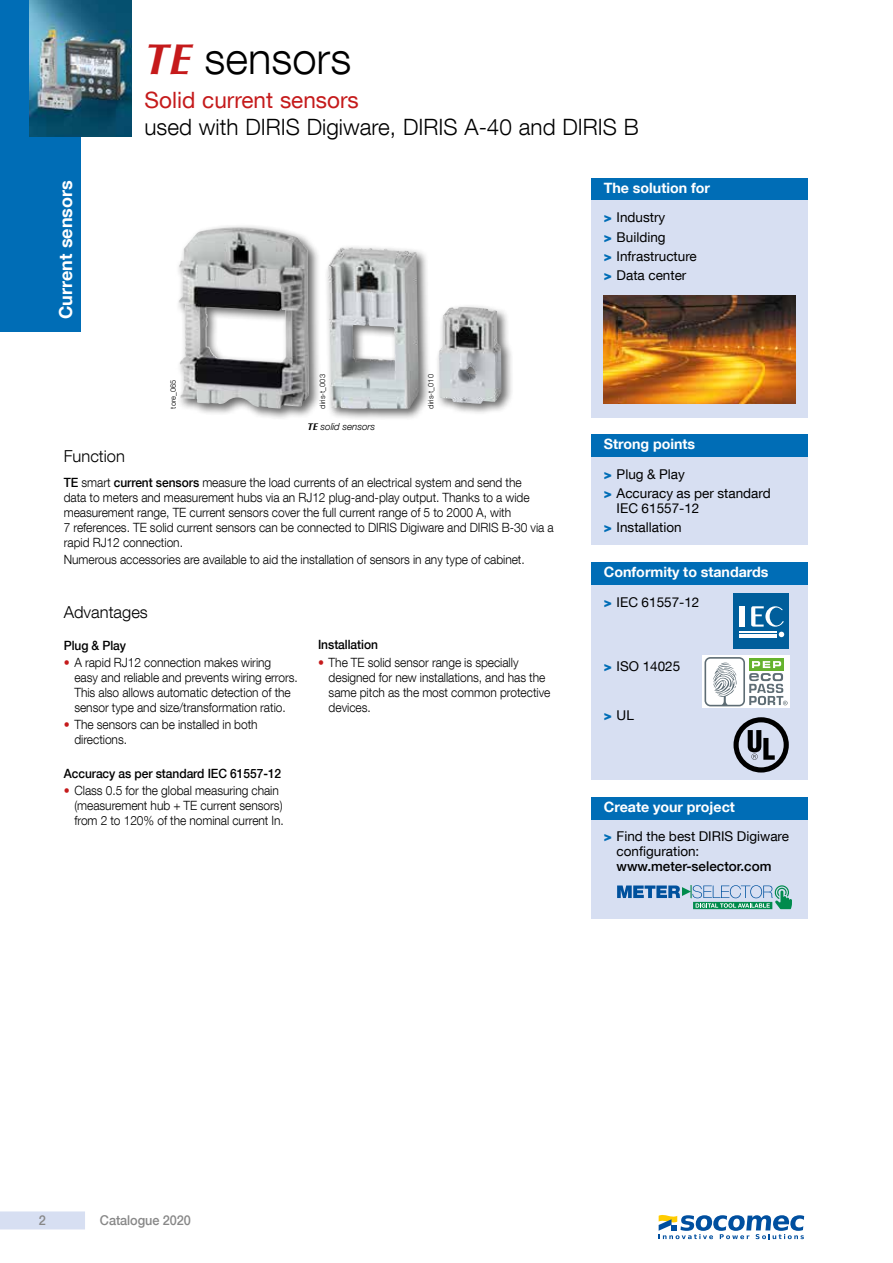
<style>
.page{position:relative;width:893px;height:1263px;background:#fff}
.page>*{position:absolute;margin:0;border:0;box-sizing:border-box;transform-origin:0 0}
.t1{font:300 43.5px "Helvetica Neue LT Com";color:#000}
.t2{font:300 22.5px "Helvetica Neue LT Com";color:#000}
.t3{font:22.5px "Helvetica Neue LT Com";color:#c51a1b}
.t4{font:700 18px "Helvetica Neue LT Com";color:#fff}
.t5{font:300 16.5px "Helvetica Neue LT Com";color:#000}
.t6{font:700 14.25px "Helvetica Neue LT Com";color:#fff}
.t7{font:13.5px/19.2px "Helvetica Neue LT Com";color:#000}
.t8{font:500 13.5px "Helvetica Neue LT Com";color:#000}
.t9{font:500 13.5px "Helvetica Neue LT Com";letter-spacing:-.005em;color:#878787;scale:.94 1}
.t10{font:300 12.75px/15px "Helvetica Neue LT Com";letter-spacing:-.005em;color:#000;scale:.94 1}
.t11{font:500 12.75px "Helvetica Neue LT Com";letter-spacing:-.005em;color:#000;scale:.94 1}
.t12{font:italic 300 9.75px "Helvetica Neue LT Com";color:#000}
.t13{font:300 7.5px "Helvetica Neue LT Com";color:#000}
.s1{font-family:"Optima LT Std";font-weight:700;font-style:italic;color:#c51a1b}
.s2{font-family:"Optima LT Std";font-weight:700}
.s3{font-weight:900;color:#006db6}
.s4{font-weight:500}
.s5{color:#c51a1b}
</style>
<div class="page">
<div style="left:0;top:1211px;width:85px;height:18px;background:#d7dff2"></div>
<div style="left:0;top:0;width:81px;height:332px;background:#006db6"></div>
<img style="left:30px;top:0;width:102px;height:136px">
<div style="left:591px;top:457px;width:217px;height:88px;background:#d7dff2"></div>
<div style="left:591px;top:434px;width:217px;height:23px;background:#006db6"></div>
<div style="left:591px;top:200px;width:217px;height:217px;background:#d7dff2"></div>
<div style="left:591px;top:179px;width:217px;height:21px;background:#006db6"></div>
<img style="left:603px;top:295px;width:193px;height:109px">
<div style="left:435px;top:303px;width:79px;height:113px;background:#000;opacity:.6"></div>
<img style="left:439px;top:307px;width:63px;height:97px">
<div style="left:324px;top:244px;width:107px;height:177px;background:#000;opacity:.6"></div>
<img style="left:328px;top:248px;width:91px;height:161px">
<div style="left:591px;top:584px;width:217px;height:196px;background:#d7dff2"></div>
<div style="left:591px;top:562px;width:217px;height:22px;background:#006db6"></div>
<div style="left:733px;top:593px;width:56px;height:55px;background:#005e9b"></div>
<hr style="left:740px;top:632px;width:37px;height:1px;background:#fff">
<hr style="left:740px;top:634px;width:37px;height:1px;background:#fff">
<hr style="left:740px;top:636px;width:37px;height:1px;background:#fff">
<div style="left:740px;top:606px;width:5px;height:21px;background:#fff"></div>
<svg style="left:751px;top:606px;width:33px;height:31px"></svg>
<svg style="left:702px;top:656px;width:88px;height:52px"></svg>
<svg style="left:704px;top:657px;width:84px;height:49px;background:#cad4cb"></svg>
<svg style="left:733px;top:717px;width:56px;height:55px"></svg>
<div style="left:175px;top:223px;width:146px;height:198px;background:#000;opacity:.6"></div>
<img style="left:179px;top:228px;width:44px;height:144px">
<div style="left:591px;top:819px;width:217px;height:99px;background:#d7dff2"></div>
<div style="left:591px;top:797px;width:217px;height:22px;background:#006db6"></div>
<svg style="left:617px;top:885px;width:175px;height:24px"></svg>
<svg style="left:659px;top:1215px;width:145px;height:24px"></svg>
<h3 class="t4" style="left:54px;top:319px;width:140px;rotate:-90deg">Current sensors</h3>
<h1 class="t1" style="left:145px;top:32px;width:208px"><span class="s1">TE</span> sensors</h1>
<h2 class="t3" style="left:145px;top:86px;width:216px">Solid current sensors</h2>
<h2 class="t2" style="left:145px;top:114px;width:496px">used with DIRIS Digiware, DIRIS A-40 and DIRIS B</h2>
<p class="t6" style="left:604px;top:179px;width:108px">The solution for</p>
<p class="t13" style="left:169px;top:409px;width:30px;rotate:-90deg">tore_065</p>
<p class="t13" style="left:318px;top:409px;width:36px;rotate:-90deg">diris-t_003</p>
<p class="t13" style="left:426px;top:409px;width:36px;rotate:-90deg">diris-t_010</p>
<p class="t12" style="left:308px;top:421px;width:69px"><span class="s2">TE</span> solid sensors</p>
<p class="t7" style="left:604px;top:208px;width:95px"><span class="s3">&gt;</span> Industry<br><span class="s3">&gt;</span> Building<br><span class="s3">&gt;</span> Infrastructure <span class="s3">&gt;</span> Data center</p>
<p class="t5" style="left:64px;top:446px;width:63px">Function</p>
<p class="t10" style="left:64px;top:475px;width:523px"><span class="s4">TE</span> smart <span class="s4">current sensors</span> measure the load currents of an electrical system and send the<br>data to meters and measurement hubs via an RJ12 plug-and-play output. Thanks to a wide measurement range, TE current sensors cover the full current range of 5 to 2000 A, with<br>7 references. TE solid current sensors can be connected to DIRIS Digiware and DIRIS B-30 via a rapid RJ12 connection.</p>
<p class="t10" style="left:64px;top:552px;width:492px">Numerous accessories are available to aid the installation of sensors in any type of cabinet.</p>
<p class="t5" style="left:64px;top:602px;width:86px">Advantages</p>
<p class="t11" style="left:64px;top:637px;width:68px">Plug &amp; Play</p>
<p class="t10" style="left:74px;top:654px;width:239px;text-indent:-11px"><span class="s5">•</span> A rapid RJ12 connection makes wiring easy and reliable and prevents wiring errors.<br>This also allows automatic detection of the sensor type and size/transformation ratio.</p>
<p class="t10" style="left:74px;top:716px;width:197px;text-indent:-11px"><span class="s5">•</span> The sensors can be installed in both directions.</p>
<p class="t11" style="left:64px;top:766px;width:233px">Accuracy as per standard IEC 61557-12</p>
<p class="t10" style="left:74px;top:783px;width:224px;text-indent:-11px"><span class="s5">•</span> Class 0.5 for the global measuring chain (measurement hub + TE current sensors) from 2 to 120% of the nominal current In.</p>
<p class="t11" style="left:318px;top:637px;width:65px">Installation</p>
<p class="t10" style="left:329px;top:654px;width:237px;text-indent:-11px"><span class="s5">•</span> The TE solid sensor range is specially designed for new installations, and has the same pitch as the most common protective devices.</p>
<p class="t6" style="left:604px;top:435px;width:93px">Strong points</p>
<p class="t7" style="left:604px;top:464px;width:168px"><span class="s3">&gt;</span> Plug &amp; Play<br><span class="s3">&gt;</span> Accuracy as per standard</p>
<p class="t7" style="left:604px;top:498px;width:97px;text-indent:13px">IEC 61557-12 <span class="s3">&gt;</span> Installation</p>
<p class="t6" style="left:604px;top:563px;width:166px">Conformity to standards</p>
<p class="t7" style="left:604px;top:592px;width:97px"><span class="s3">&gt;</span> IEC 61557-12</p>
<p class="t7" style="left:604px;top:656px;width:78px"><span class="s3">&gt;</span> ISO 14025</p>
<p class="t7" style="left:604px;top:705px;width:32px"><span class="s3">&gt;</span> UL</p>
<p class="t6" style="left:604px;top:797px;width:133px">Create your project</p>
<p class="t7" style="left:617px;top:829px;width:174px;line-height:15px;text-indent:-13px"><span class="s3">&gt;</span> Find the best DIRIS Digiware configuration:</p>
<p class="t8" style="left:617px;top:858px;width:156px">www.meter-selector.com</p>
<p class="t9" style="left:39px;top:1212px;width:9px">2</p>
<p class="t9" style="left:100px;top:1212px;width:98px">Catalogue 2020</p>
</div>
